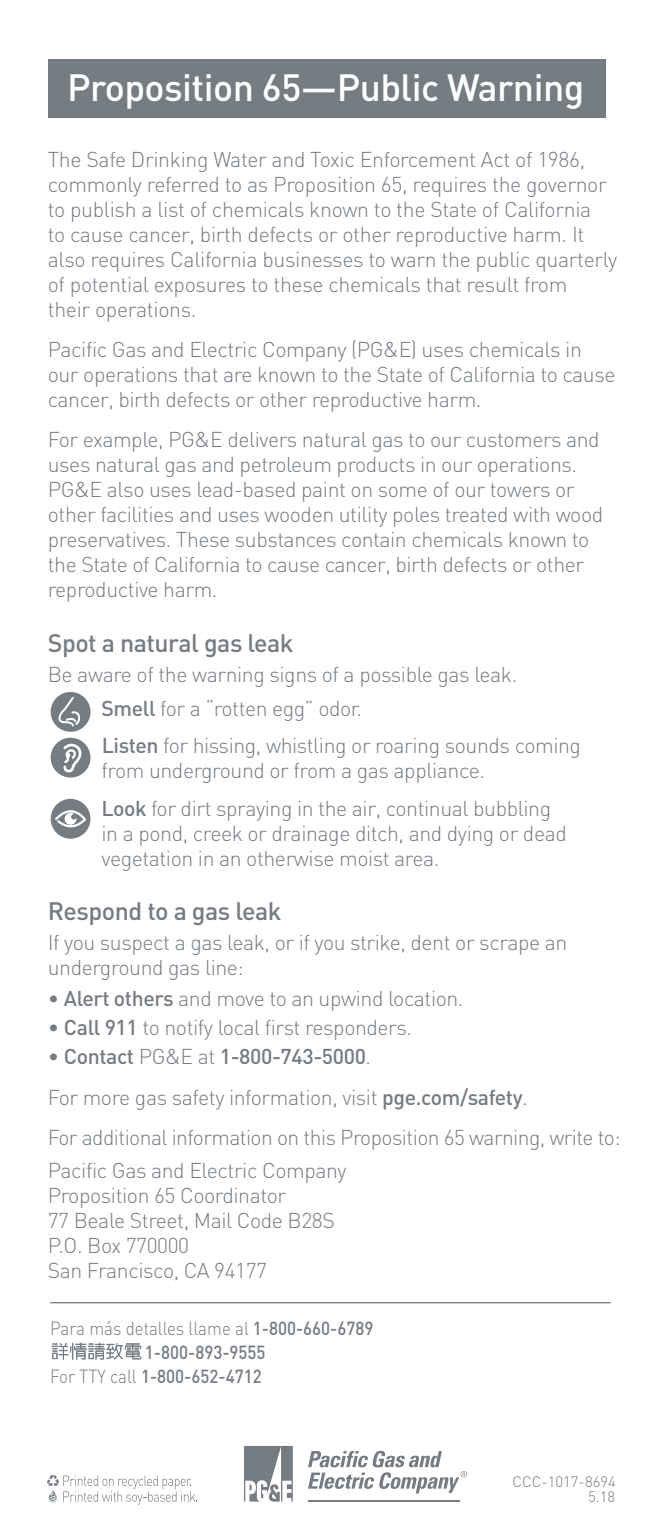
<style>
.page{position:relative;width:659px;height:1530px;background:#fff}
.page>*{position:absolute;margin:0;border:0;box-sizing:border-box;transform-origin:0 0}
.t1{font:500 37.5px "DIN";letter-spacing:-.015em;color:#fff}
.t2{font:500 25px "DIN";letter-spacing:-.02em;color:#757c82}
.t3{font:300 21.25px/25px "DIN";letter-spacing:-.02em;color:#757c82}
.t4{font:500 21.25px "DIN";letter-spacing:-.02em;color:#757c82}
.t5{font:500 18.75px "DIN";color:#757c82;scale:.9 1}
.t6{font:300 18.75px "DIN";color:#757c82;scale:.9 1}
.t7{font:300 15px/15.5px "DIN";color:#757c82;text-align:right}
.s1{font-weight:500}
.s2{font-weight:300}
</style>
<div class="page">
<svg style="left:52px;top:1343px;width:89px;height:17px"></svg>
<svg style="left:47px;top:1475px;width:150px;height:30px"></svg>
<div style="left:49px;top:60px;width:557px;height:58px;background:#757c82"></div>
<hr style="left:50px;top:1302px;width:561px;height:1px;background:#757c82">
<svg style="left:244px;top:1446px;width:49px;height:56px"></svg>
<hr style="left:308px;top:1500px;width:151px;height:2px;background:#757c82">
<svg style="left:308px;top:1451px;width:158px;height:42px"></svg>
<svg style="left:460px;top:1471px;width:7px;height:6px"></svg>
<div style="left:51px;top:692px;width:39px;height:40px;background:#757c82;border-radius:50%"></div>
<svg style="left:59px;top:697px;width:21px;height:30px"></svg>
<div style="left:51px;top:738px;width:39px;height:40px;background:#757c82;border-radius:50%"></div>
<svg style="left:63px;top:744px;width:19px;height:28px"></svg>
<div style="left:51px;top:799px;width:39px;height:40px;background:#757c82;border-radius:50%"></div>
<svg style="left:55px;top:810px;width:31px;height:17px"></svg>
<h1 class="t1" style="left:67px;top:63px;width:519px">Proposition 65—Public Warning</h1>
<p class="t3" style="left:48px;top:147px;width:571px">The Safe Drinking Water and Toxic Enforcement Act of 1986, commonly referred to as Proposition 65, requires the governor to publish a list of chemicals known to the State of California<br>to cause cancer, birth defects or other reproductive harm. It also requires California businesses to warn the public quarterly of potential exposures to these chemicals that result from<br>their operations.</p>
<p class="t3" style="left:48px;top:337px;width:569px">Pacific Gas and Electric Company (PG&amp;E) uses chemicals in our operations that are known to the State of California to cause cancer, birth defects or other reproductive harm.</p>
<p class="t3" style="left:48px;top:427px;width:557px">For example, PG&amp;E delivers natural gas to our customers and uses natural gas and petroleum products in our operations.<br>PG&amp;E also uses lead-based paint on some of our towers or other facilities and uses wooden utility poles treated with wood preservatives. These substances contain chemicals known to the State of California to cause cancer, birth defects or other reproductive harm.</p>
<h2 class="t2" style="left:48px;top:627px;width:247px">Spot a natural gas leak</h2>
<p class="t3" style="left:48px;top:662px;width:471px">Be aware of the warning signs of a possible gas leak.</p>
<p class="t3" style="left:102px;top:696px;width:262px"><span class="s1">Smell</span> for a “rotten egg” odor.</p>
<p class="t3" style="left:102px;top:733px;width:481px"><span class="s1">Listen</span> for hissing, whistling or roaring sounds coming from underground or from a gas appliance.</p>
<p class="t3" style="left:102px;top:796px;width:467px"><span class="s1">Look</span> for dirt spraying in the air, continual bubbling in a pond, creek or drainage ditch, and dying or dead vegetation in an otherwise moist area.</p>
<h2 class="t2" style="left:48px;top:895px;width:235px">Respond to a gas leak</h2>
<p class="t3" style="left:48px;top:930px;width:521px">If you suspect a gas leak, or if you strike, dent or scrape an underground gas line:</p>
<p class="t3" style="left:48px;top:986px;width:417px">• <span class="s1">Alert others</span> and move to an upwind location.</p>
<p class="t3" style="left:48px;top:1015px;width:366px">• <span class="s1">Call 911</span> to notify local first responders.</p>
<p class="t4" style="left:48px;top:1043px;width:325px"><span class="s2">•</span> Contact <span class="s2">PG&amp;E at</span> 1-800-743-5000<span class="s2">.</span></p>
<p class="t3" style="left:48px;top:1085px;width:482px">For more gas safety information, visit <span class="s1">pge.com/safety</span>.</p>
<p class="t3" style="left:48px;top:1125px;width:574px">For additional information on this Proposition 65 warning, write to:</p>
<p class="t3" style="left:48px;top:1157px;width:300px">Pacific Gas and Electric Company</p>
<p class="t3" style="left:48px;top:1182px;width:240px">Proposition 65 Coordinator</p>
<p class="t3" style="left:48px;top:1207px;width:289px">77 Beale Street, Mail Code B28S</p>
<p class="t3" style="left:48px;top:1232px;width:143px">P.O. Box 770000</p>
<p class="t3" style="left:48px;top:1257px;width:221px">San Francisco, CA 94177</p>
<p class="t6" style="left:50px;top:1317px;width:361px">Para más detalles llame al <span class="s1">1-800-660-6789</span></p>
<p class="t5" style="left:145px;top:1340px;width:136px">1-800-893-9555</p>
<p class="t5" style="left:50px;top:1364px;width:237px"><span class="s2">For TTY call</span> 1-800-652-4712</p>
<p class="t7" style="left:512px;top:1473px;width:105px">CCC-1017-8694<br>5.18</p>
</div>
